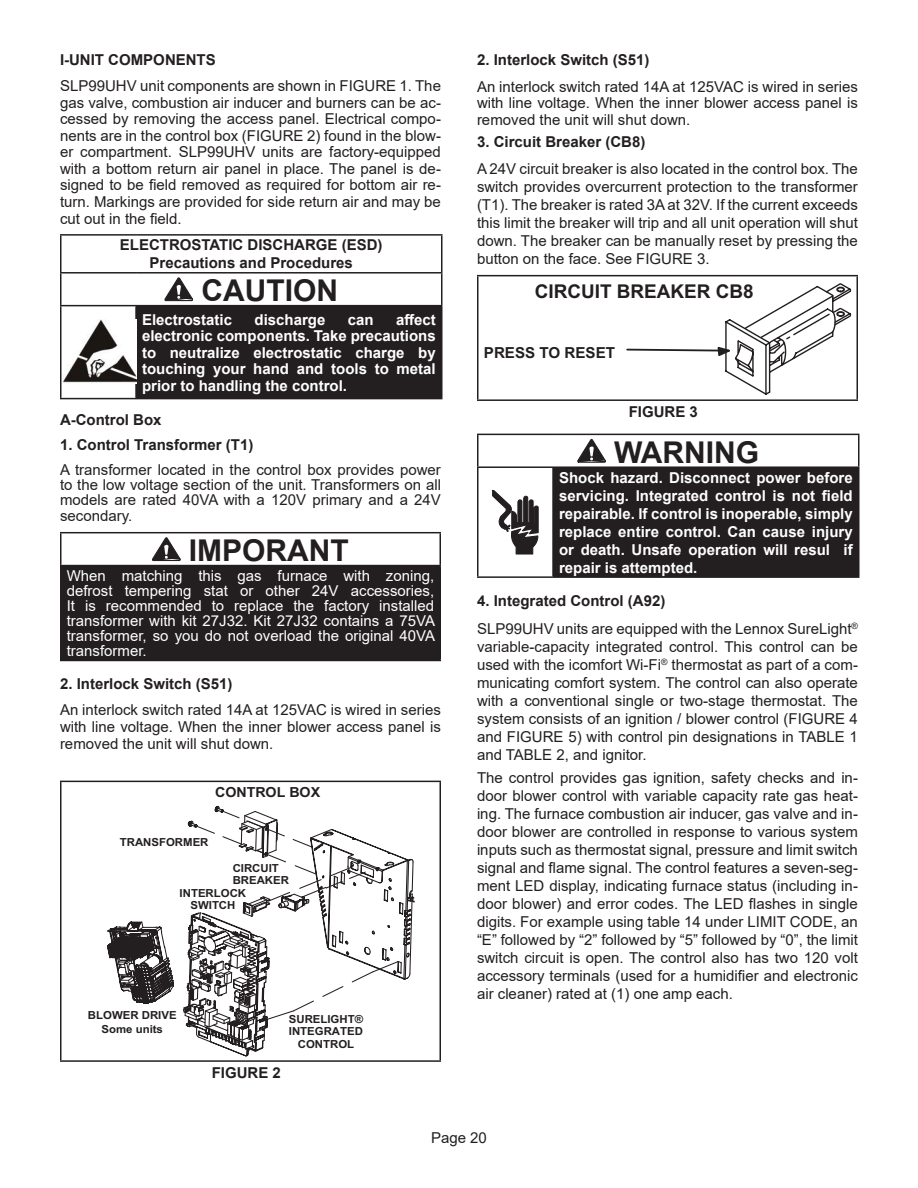
<style>
.page{position:relative;width:918px;height:1188px;background:#fff}
.page>*{position:absolute;margin:0;border:0;box-sizing:border-box;transform-origin:0 0}
.WARNING_20pt{font:700 30px "Arial";color:#231f20}
.t1{font:700 18.9px "Arial";color:#231f20}
.t2{font:700 15.15px "Arial";color:#231f20}
.paragraph{font:15px/18px "Arial";color:#231f20;text-align:justify}
.White_10pt{font:700 15px/18px "Arial";color:#fff;text-align:justify}
.White_10pt-2{font:15px/15px "Arial";color:#fff;text-align:justify}
.paragraph_bold{font:700 15px "Arial";color:#231f20}
.WARNING_20pt-2{font:700 15px "Arial";color:#231f20}
.t3{font:700 13.95px "Arial";color:#231f20}
.t4{font:700 11.1px/12.3px "Arial";color:#231f20;text-align:center}
</style>
<div class="page">
<div style="left:136px;top:306px;width:306px;height:93px;background:#231f20"></div>
<hr style="left:60px;top:234px;width:76px;height:2px;background:#231f20">
<hr style="left:60px;top:236px;width:2px;height:36px;background:#231f20">
<hr style="left:136px;top:234px;width:306px;height:2px;background:#231f20">
<hr style="left:441px;top:236px;width:1px;height:36px;background:#231f20">
<hr style="left:60px;top:272px;width:76px;height:2px;background:#231f20">
<hr style="left:60px;top:274px;width:2px;height:31px;background:#231f20">
<hr style="left:136px;top:272px;width:306px;height:2px;background:#231f20">
<hr style="left:441px;top:274px;width:1px;height:31px;background:#231f20">
<hr style="left:60px;top:305px;width:76px;height:1px;background:#231f20">
<hr style="left:60px;top:306px;width:2px;height:92px;background:#231f20">
<hr style="left:136px;top:305px;width:306px;height:1px;background:#231f20">
<hr style="left:135px;top:306px;width:2px;height:92px;background:#231f20">
<hr style="left:60px;top:398px;width:76px;height:1px;background:#231f20">
<svg style="left:164px;top:277px;width:29px;height:25px"></svg>
<img style="left:63px;top:319px;width:74px;height:64px">
<div style="left:61px;top:566px;width:379px;height:94px;background:#231f20"></div>
<hr style="left:60px;top:532px;width:381px;height:1px;background:#231f20">
<hr style="left:60px;top:533px;width:2px;height:32px;background:#231f20">
<hr style="left:440px;top:533px;width:1px;height:32px;background:#231f20">
<hr style="left:60px;top:565px;width:381px;height:1px;background:#231f20">
<hr style="left:60px;top:566px;width:2px;height:94px;background:#231f20">
<hr style="left:440px;top:566px;width:1px;height:94px;background:#231f20">
<hr style="left:60px;top:660px;width:381px;height:1px;background:#231f20">
<svg style="left:152px;top:537px;width:29px;height:25px"></svg>
<hr style="left:60px;top:781px;width:381px;height:1px;background:#231f20">
<hr style="left:60px;top:782px;width:2px;height:278px;background:#231f20">
<hr style="left:440px;top:782px;width:1px;height:278px;background:#231f20">
<hr style="left:60px;top:1060px;width:381px;height:2px;background:#231f20">
<svg style="left:107px;top:805px;width:307px;height:251px"></svg>
<hr style="left:477px;top:275px;width:381px;height:1px;background:#231f20">
<hr style="left:477px;top:276px;width:1px;height:123px;background:#231f20">
<hr style="left:856px;top:276px;width:2px;height:123px;background:#231f20">
<hr style="left:477px;top:399px;width:381px;height:2px;background:#231f20">
<svg style="left:626px;top:283px;width:225px;height:112px"></svg>
<div style="left:553px;top:467px;width:306px;height:110px;background:#231f20"></div>
<hr style="left:477px;top:434px;width:76px;height:1px;background:#231f20">
<hr style="left:477px;top:435px;width:1px;height:31px;background:#231f20">
<hr style="left:553px;top:434px;width:306px;height:1px;background:#231f20">
<hr style="left:858px;top:435px;width:2px;height:31px;background:#231f20">
<hr style="left:477px;top:466px;width:76px;height:2px;background:#231f20">
<hr style="left:477px;top:468px;width:1px;height:108px;background:#231f20">
<hr style="left:553px;top:466px;width:306px;height:2px;background:#231f20">
<hr style="left:552px;top:468px;width:2px;height:108px;background:#231f20">
<hr style="left:858px;top:468px;width:2px;height:108px;background:#231f20">
<hr style="left:477px;top:576px;width:76px;height:2px;background:#231f20">
<hr style="left:553px;top:576px;width:306px;height:2px;background:#231f20">
<svg style="left:577px;top:439px;width:29px;height:24px"></svg>
<svg style="left:492px;top:489px;width:47px;height:66px"></svg>
<p class="paragraph_bold" style="left:60px;top:49px;width:157px">I-UNIT COMPONENTS</p>
<p class="paragraph" style="left:60px;top:78px;width:383px;line-height:16.5px">SLP99UHV unit components are shown in FIGURE 1. The gas valve, combustion air inducer and burners can be ac&shy;cessed by removing the access panel. Electrical compo&shy;nents are in the control box (FIGURE 2) found in the blow&shy;er compartment. SLP99UHV units are factory-equipped with a bottom return air panel in place. The panel is de&shy;signed to be field removed as required for bottom air re&shy;turn. Markings are provided for side return air and may be cut out in the field.</p>
<p class="WARNING_20pt-2" style="left:120px;top:234px;width:264px">ELECTROSTATIC DISCHARGE (ESD)</p>
<p class="WARNING_20pt-2" style="left:150px;top:252px;width:205px">Precautions and Procedures</p>
<p class="WARNING_20pt" style="left:201px;top:269px;width:138px">CAUTION</p>
<p class="White_10pt" style="left:142px;top:310px;width:92px">Electrostatic</p>
<p class="White_10pt" style="left:255px;top:310px;width:72px">discharge</p>
<p class="White_10pt" style="left:348px;top:310px;width:27px">can</p>
<p class="White_10pt" style="left:142px;top:311px;width:295px;line-height:16.5px;text-indent:254px">affect electronic components. Take precautions to neutralize electrostatic charge by touching your hand and tools to metal prior to handling the control.</p>
<p class="paragraph_bold" style="left:60px;top:409px;width:103px">A-Control Box</p>
<p class="paragraph_bold" style="left:60px;top:434px;width:195px">1. Control Transformer (T1)</p>
<p class="paragraph" style="left:60px;top:462px;width:383px;line-height:15px">A transformer located in the control box provides power to the low voltage section of the unit. Transformers on all models are rated 40VA with a 120V primary and a 24V</p>
<p class="paragraph" style="left:60px;top:507px;width:74px">secondary.</p>
<p class="WARNING_20pt" style="left:189px;top:529px;width:161px">IMPORANT</p>
<p class="White_10pt-2" style="left:67px;top:568px;width:370px">When matching this gas furnace with zoning, defrost tempering stat or other 24V accessories, It is recommended to replace the factory installed transformer with kit 27J32. Kit 27J32 contains a 75VA transformer, so you do not overload the original 40VA transformer.</p>
<p class="paragraph_bold" style="left:60px;top:673px;width:174px">2. Interlock Switch (S51)</p>
<p class="paragraph" style="left:60px;top:701px;width:382px;line-height:16.8px">An interlock switch rated 14A at 125VAC is wired in series with line voltage. When the inner blower access panel is removed the unit will shut down.</p>
<p class="t3" style="left:215px;top:783px;width:107px">CONTROL BOX</p>
<p class="t4" style="left:120px;top:837px;width:90px">TRANSFORMER</p>
<p class="t4" style="left:233px;top:862px;width:48px">CIRCUIT</p>
<p class="t4" style="left:233px;top:874px;width:58px">BREAKER</p>
<p class="t4" style="left:180px;top:887px;width:68px">INTERLOCK</p>
<p class="t4" style="left:190px;top:899px;width:46px">SWITCH</p>
<p class="t4" style="left:88px;top:1008px;width:90px;line-height:14.1px">BLOWER DRIVE<br>Some units</p>
<p class="WARNING_20pt-2" style="left:212px;top:1062px;width:71px">FIGURE 2</p>
<p class="t4" style="left:289px;top:1013px;width:76px">SURELIGHT®<br>INTEGRATED<br>CONTROL</p>
<p class="paragraph_bold" style="left:477px;top:49px;width:174px">2. Interlock Switch (S51)</p>
<p class="paragraph" style="left:477px;top:78px;width:382px;line-height:16.8px">An interlock switch rated 14A at 125VAC is wired in series with line voltage. When the inner blower access panel is removed the unit will shut down.</p>
<p class="paragraph_bold" style="left:477px;top:131px;width:170px">3. Circuit Breaker (CB8)</p>
<p class="paragraph" style="left:477px;top:160px;width:383px">A 24V circuit breaker is also located in the control box. The switch provides overcurrent protection to the transformer (T1). The breaker is rated 3A at 32V. If the current exceeds this limit the breaker will trip and all unit operation will shut down. The breaker can be manually reset by pressing the button on the face. See FIGURE 3.</p>
<p class="t1" style="left:535px;top:278px;width:220px">CIRCUIT BREAKER CB8</p>
<p class="t2" style="left:484px;top:342px;width:133px">PRESS TO RESET</p>
<p class="WARNING_20pt-2" style="left:629px;top:401px;width:71px">FIGURE 3</p>
<p class="WARNING_20pt" style="left:614px;top:431px;width:146px">WARNING</p>
<p class="White_10pt" style="left:559px;top:469px;width:295px">Shock hazard. Disconnect power before servicing. Integrated control is not field repairable. If control is inoperable, simply replace entire control. Can cause injury or death. Unsafe operation will resul if repair is attempted.</p>
<p class="paragraph_bold" style="left:477px;top:591px;width:190px">4. Integrated Control (A92)</p>
<p class="paragraph" style="left:477px;top:620px;width:383px">SLP99UHV units are equipped with the Lennox SureLight<sup>® </sup>variable-capacity integrated control. This control can be used with the icomfort Wi-Fi<sup>®</sup> thermostat as part of a com&shy;municating comfort system. The control can also operate with a conventional single or two-stage thermostat. The system consists of an ignition / blower control (FIGURE 4 and FIGURE 5) with control pin designations in TABLE 1 and TABLE 2, and ignitor.</p>
<p class="paragraph" style="left:477px;top:768px;width:383px">The control provides gas ignition, safety checks and in&shy;door blower control with variable capacity rate gas heat&shy;ing. The furnace combustion air inducer, gas valve and in&shy;door blower are controlled in response to various system inputs such as thermostat signal, pressure and limit switch signal and flame signal. The control features a seven-seg&shy;ment LED display, indicating furnace status (including in&shy;door blower) and error codes. The LED flashes in single digits. For example using table 14 under LIMIT CODE, an “E” followed by “2” followed by “5” followed by “0”, the limit switch circuit is open. The control also has two 120 volt accessory terminals (used for a humidifier and electronic air cleaner) rated at (1) one amp each.</p>
<p class="paragraph" style="left:431px;top:1129px;width:57px">Page 20</p>
</div>
